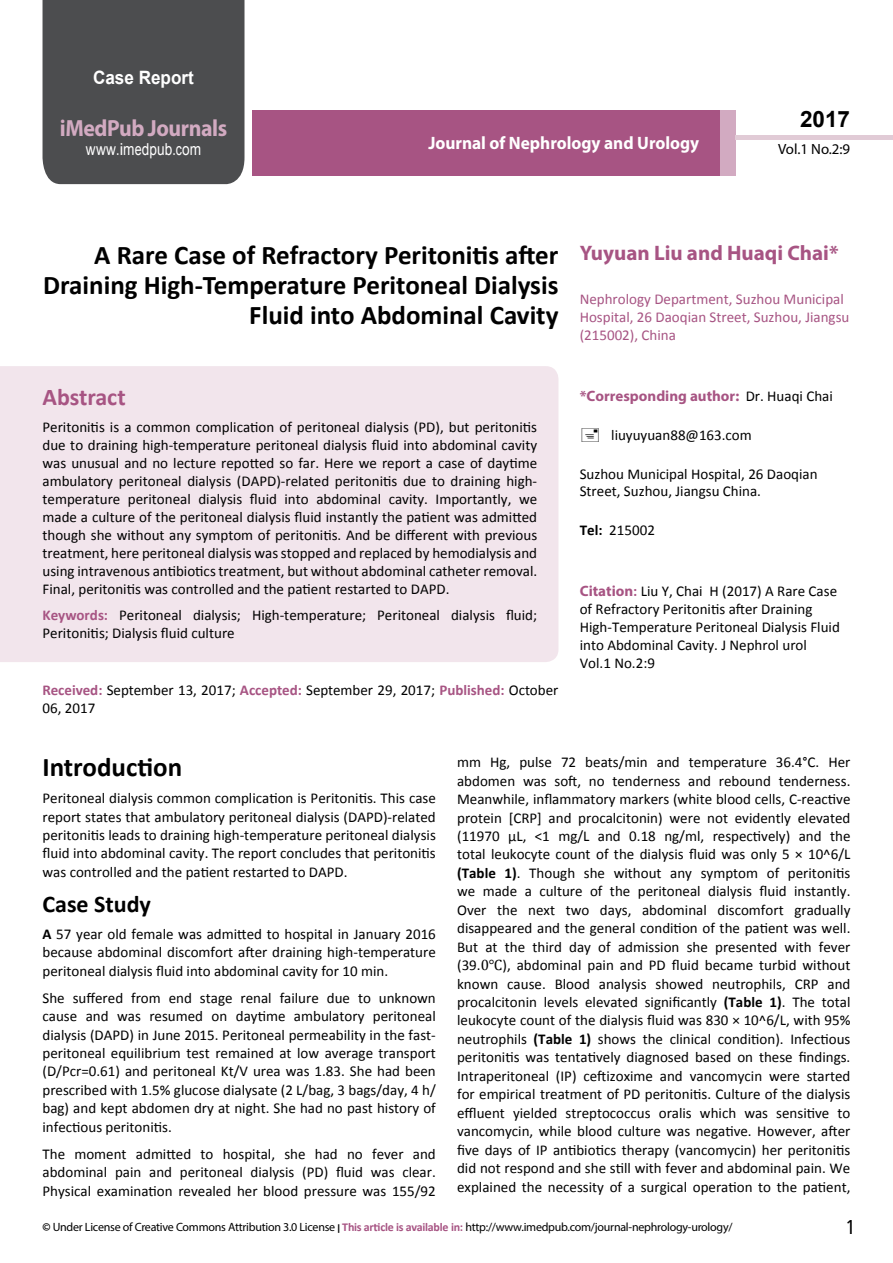
<style>
.page{position:relative;width:893px;height:1263px;background:#fff}
.page>*{position:absolute;margin:0;border:0;box-sizing:border-box;transform-origin:0 0}
.t1{font:700 27px/29.7px "Calibri";color:#000;text-align:right}
.t2{font:25.5px "Tunga";color:#000}
.t3{font:700 24px "Calibri";color:#000}
.t4{font:700 24px "Calibri";color:#a75483}
.t5{font:700 23.4px "Myriad Pro";letter-spacing:-.02em;color:#d2aac1;scale:.93 1}
.t6{font:700 22.5px "Arial";color:#000}
.t7{font:700 21px "Myriad Pro";color:#a75483}
.t8{font:700 18.45px "Arial";color:#fff;scale:.93 1}
.t9{font:700 18px "Myriad Pro";color:#fff;scale:.96 1}
.t10{font:16.5px "Arial";letter-spacing:.01em;color:#fff;scale:.83 1}
.t11{font:15px/18.5px "Calibri";color:#000;text-align:justify}
.t12{font:15px/18px "Calibri";color:#a75483}
.t13{font:700 15px "Myriad Pro";color:#a75483}
.t14{font:14.85px "Myriad Pro";color:#000}
.t15{font:12px "Myriad Pro";letter-spacing:-.02em;color:#000}
.s1{font-family:"Calibri"}
.s2{font-weight:700;color:#a75483}
.s3{font-family:"Calibri";font-weight:400;color:#000}
.s4{font-weight:700}
.s5{font-family:"Myriad Pro";font-weight:700;color:#a75483}
.s6{font-family:"Cambria Math"}
.s7{font-family:"Tunga";font-weight:700}
.s8{font-family:"Calibri";font-weight:700;color:#a75483}
</style>
<div class="page">
<div style="left:252px;top:110px;width:469px;height:66px;background:#a75483"></div>
<div style="left:720px;top:110px;width:16px;height:66px;background:#d2aac1"></div>
<div style="left:43px;top:0;width:201px;height:184px;background:#4c4d4f"></div>
<div style="left:736px;top:135px;width:157px;height:5px;background:#e1cbd6"></div>
<div style="left:0;top:366px;width:558px;height:296px;background:#f2e5ec"></div>
<p class="t8" style="left:93px;top:65px;width:110px">Case Report</p>
<h3 class="t5" style="left:60px;top:113px;width:181px">iMedPub Journals</h3>
<p class="t10" style="left:86px;top:139px;width:140px">www<span class="s1">.</span>imedpub<span class="s1">.</span>com</p>
<p class="t9" style="left:428px;top:132px;width:284px">Journal of Nephrology and Urology</p>
<h3 class="t6" style="left:800px;top:104px;width:52px">2017</h3>
<p class="t14" style="left:778px;top:140px;width:74px">Vol.1 No.2:9</p>
<h1 class="t1" style="left:43px;top:240px;width:517px">A Rare Case of Refractory Peritonitis after<br>Draining High-Temperature Peritoneal Dialysis<br>Fluid into Abdominal Cavity</h1>
<h3 class="t4" style="left:43px;top:382px;width:85px">Abstract</h3>
<p class="t11" style="left:43px;top:418px;width:496px;line-height:18px">Peritonitis is a common complication of peritoneal dialysis (PD), but peritonitis due to draining high-temperature peritoneal dialysis fluid into abdominal cavity was unusual and no lecture repotted so far. Here we report a case of daytime ambulatory peritoneal dialysis (DAPD)-related peritonitis due to draining high&shy;temperature peritoneal dialysis fluid into abdominal cavity. Importantly, we made a culture of the peritoneal dialysis fluid instantly the patient was admitted though she without any symptom of peritonitis. And be different with previous treatment, here peritoneal dialysis was stopped and replaced by hemodialysis and using intravenous antibiotics treatment, but without abdominal catheter removal.<br>Final, peritonitis was controlled and the patient restarted to DAPD.</p>
<p class="t11" style="left:43px;top:606px;width:496px;line-height:18px"><span class="s2">Keywords:</span> Peritoneal dialysis; High-temperature; Peritoneal dialysis fluid;<br>Peritonitis; Dialysis fluid culture</p>
<p class="t11" style="left:43px;top:680px;width:517px"><span class="s2">Received:</span> September 13, 2017; <span class="s2">Accepted:</span> September 29, 2017; <span class="s2">Published:</span> October<br>06, 2017</p>
<h3 class="t7" style="left:580px;top:239px;width:260px">Yuyuan Liu and Huaqi Chai*</h3>
<p class="t12" style="left:580px;top:290px;width:271px">Nephrology Department, Suzhou Municipal<br>Hospital, 26 Daoqian Street, Suzhou, Jiangsu (215002), China</p>
<p class="t13" style="left:580px;top:386px;width:255px">*Corresponding author: <span class="s3">Dr. Huaqi Chai</span></p>
<p class="t11" style="left:611px;top:426px;width:142px">liuyuyuan88@163.com</p>
<p class="t11" style="left:580px;top:465px;width:239px;line-height:17.4px">Suzhou Municipal Hospital, 26 Daoqian<br>Street, Suzhou, Jiangsu China.</p>
<p class="t11" style="left:580px;top:521px;width:77px"><span class="s4">Tel:</span> 215002</p>
<p class="t11" style="left:580px;top:582px;width:262px;line-height:18px;text-align:left"><span class="s5">Citation</span><span class="s2">:</span> Liu Y, Chai H (2017) A Rare Case of Refractory Peritonitis after Draining High-Temperature Peritoneal Dialysis Fluid into Abdominal Cavity. J Nephrol urol Vol.1 No.2:9</p>
<h1 class="t1" style="left:43px;top:752px;width:141px">Introduction</h1>
<p class="t11" style="left:43px;top:789px;width:395px">Peritoneal dialysis common complication is Peritonitis. This case report states that ambulatory peritoneal dialysis (DAPD)-related peritonitis leads to draining high-temperature peritoneal dialysis fluid into abdominal cavity. The report concludes that peritonitis was controlled and the patient restarted to DAPD.</p>
<h3 class="t3" style="left:43px;top:888px;width:110px">Case Study</h3>
<p class="t11" style="left:43px;top:925px;width:395px"><span class="s4">A</span> 57 year old female was admitted to hospital in January 2016 because abdominal discomfort after draining high-temperature peritoneal dialysis fluid into abdominal cavity for 10 min.</p>
<p class="t11" style="left:43px;top:988px;width:395px">She suffered from end stage renal failure due to unknown cause and was resumed on daytime ambulatory peritoneal dialysis (DAPD) in June 2015. Peritoneal permeability in the fast&shy;peritoneal equilibrium test remained at low average transport (D/Pcr=0.61) and peritoneal Kt/V urea was 1.83. She had been prescribed with 1.5% glucose dialysate (2 L/bag, 3 bags/day, 4 h/ bag) and kept abdomen dry at night. She had no past history of infectious peritonitis.</p>
<p class="t11" style="left:43px;top:1144px;width:395px">The moment admitted to hospital, she had no fever and abdominal pain and peritoneal dialysis (PD) fluid was clear.<br>Physical examination revealed her blood pressure was 155/92</p>
<p class="t11" style="left:457px;top:753px;width:395px">mm Hg, pulse 72 beats/min and temperature 36.4°C. Her abdomen was soft, no tenderness and rebound tenderness.<br>Meanwhile, inflammatory markers (white blood cells, C-reactive protein [CRP] and procalcitonin) were not evidently elevated (11970 μL, &lt;1 mg/L and 0.18 ng/ml, respectively) and the total leukocyte count of the dialysis fluid was only 5 × 10^6/L <span class="s4">(Table 1)</span>. Though she without any symptom of peritonitis we made a culture of the peritoneal dialysis fluid instantly.<br>Over the next two days, abdominal discomfort gradually disappeared and the general condition of the patient was well.<br>But at the third day of admission she presented with fever (39.<span class="s6">0℃</span>), abdominal pain and PD fluid became turbid without known cause. Blood analysis showed neutrophils, CRP and procalcitonin levels elevated significantly <span class="s4">(Table 1)</span>. The total leukocyte count of the dialysis fluid was 830 × 10^6/L, with 95% neutrophils <span class="s4">(Table 1)</span> shows the clinical condition). Infectious peritonitis was tentatively diagnosed based on these findings.<br>Intraperitoneal (IP) ceftizoxime and vancomycin were started for empirical treatment of PD peritonitis. Culture of the dialysis effluent yielded streptococcus oralis which was sensitive to vancomycin, while blood culture was negative. However, after five days of IP antibiotics therapy (vancomycin) her peritonitis did not respond and she still with fever and abdominal pain. We explained the necessity of a surgical operation to the patient,</p>
<p class="t15" style="left:43px;top:1219px;width:691px"><span class="s4">©</span> Under License of Creative Commons Attribution 3.0 License <span class="s7">|</span> <span class="s8">This article is available in:</span> http://www.imedpub.com/journal-nephrology-urology/</p>
<h2 class="t2" style="left:847px;top:1210px;width:9px">1</h2>
</div>
